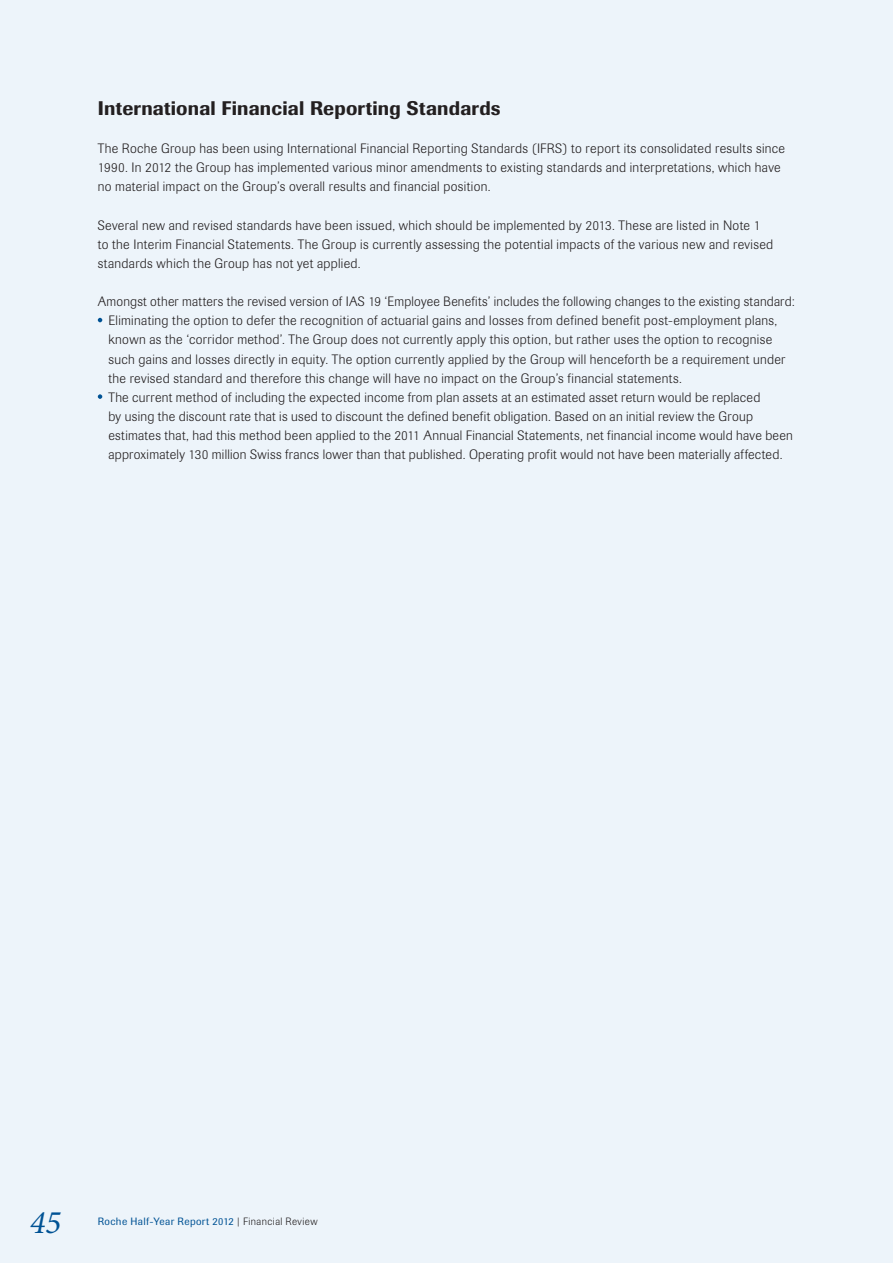
<style>
.page{position:relative;width:893px;height:1263px;background:#edf4fa}
.page>*{position:absolute;margin:0;border:0;box-sizing:border-box;transform-origin:0 0}
.t1{font:italic 33px "Minion Pro";color:#005294}
.t2{font:500 19.5px "Imago BQ";letter-spacing:.01em;color:#231f20}
.t3{font:300 13.5px/19.2px "Imago BQ";letter-spacing:.02em;color:#231f20}
.t4{font:10.5px "Imago BQ";letter-spacing:.04em;color:#005294}
.s1{font-weight:300;color:#231f20}
</style>
<div class="page">
<svg style="left:98px;top:318px;width:4px;height:4px"></svg>
<svg style="left:98px;top:394px;width:4px;height:5px"></svg>
<h2 class="t2" style="left:98px;top:96px;width:404px">International Financial Reporting Standards</h2>
<p class="t3" style="left:98px;top:139px;width:689px">The Roche Group has been using International Financial Reporting Standards (IFRS) to report its consolidated results since<br>1990. In 2012 the Group has implemented various minor amendments to existing standards and interpretations, which have no material impact on the Group’s overall results and financial position.</p>
<p class="t3" style="left:98px;top:215px;width:677px">Several new and revised standards have been issued, which should be implemented by 2013. These are listed in Note 1 to the Interim Financial Statements. The Group is currently assessing the potential impacts of the various new and revised standards which the Group has not yet applied.</p>
<p class="t3" style="left:108px;top:292px;width:688px;text-indent:-11px">Amongst other matters the revised version of IAS 19 ‘Employee Benefits’ includes the following changes to the existing standard:<br>Eliminating the option to defer the recognition of actuarial gains and losses from defined benefit post-employment plans, known as the ‘corridor method’. The Group does not currently apply this option, but rather uses the option to recognise such gains and losses directly in equity. The option currently applied by the Group will henceforth be a requirement under the revised standard and therefore this change will have no impact on the Group’s financial statements.<br>The current method of including the expected income from plan assets at an estimated asset return would be replaced<br>by using the discount rate that is used to discount the defined benefit obligation. Based on an initial review the Group estimates that, had this method been applied to the 2011 Annual Financial Statements, net financial income would have been approximately 130 million Swiss francs lower than that published. Operating profit would not have been materially affected.</p>
<h1 class="t1" style="left:30px;top:1200px;width:33px">45</h1>
<p class="t4" style="left:98px;top:1215px;width:221px">Roche Half-Year Report 2012 <span class="s1">| Financial Review</span></p>
</div>
